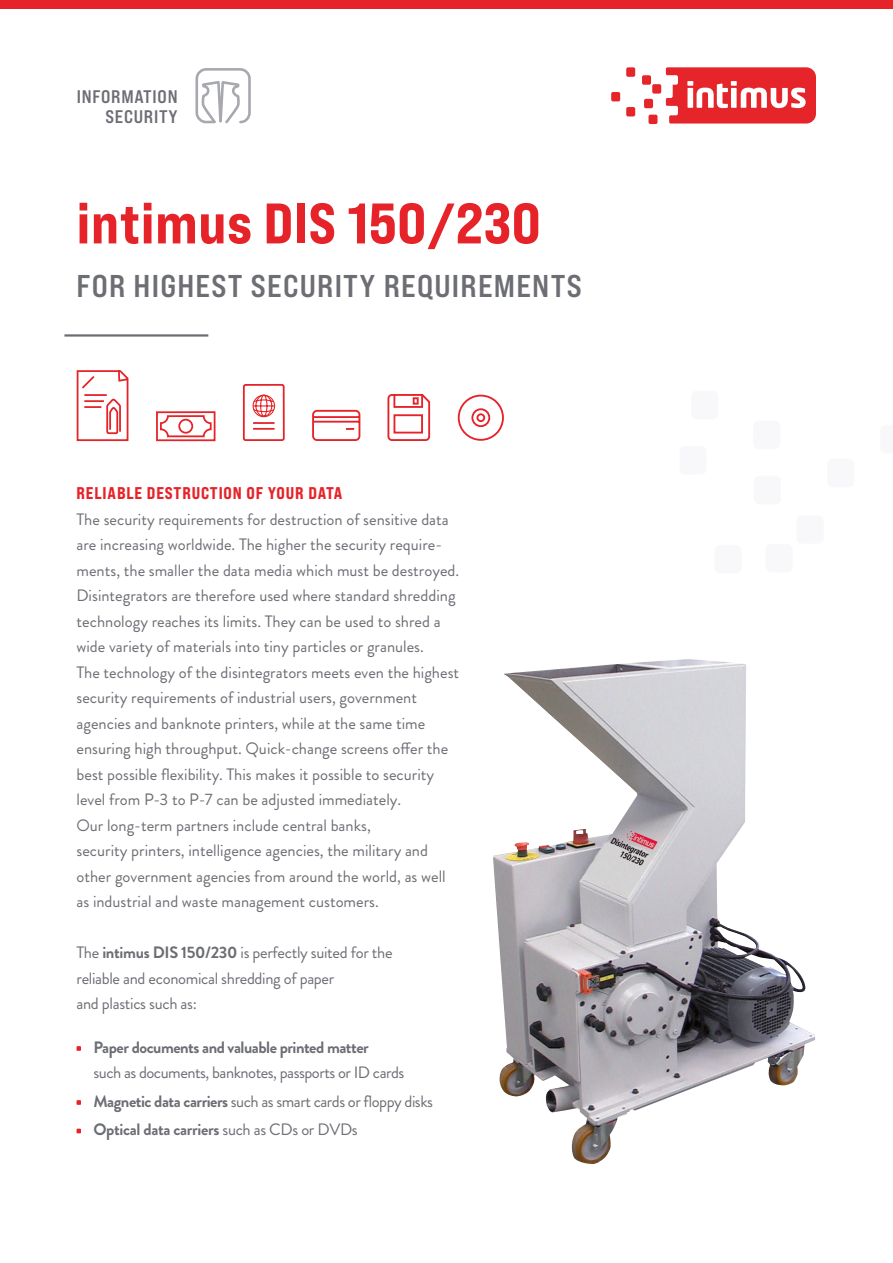
<style>
.page{position:relative;width:893px;height:1263px;background:#fff}
.page>*{position:absolute;margin:0;border:0;box-sizing:border-box;transform-origin:0 0}
.t1{font:57px "Bebas Neue Pro Exp Eb";letter-spacing:.01em;color:#e52329}
.t2{font:31.5px "Bebas Neue Pro Exp Bd";letter-spacing:.04em;color:#6c6e74}
.t3{font:18.15px/20.9px "Bebas Neue Pro Exp Bd";letter-spacing:.04em;color:#6c6e74;text-align:right}
.t4{font:16.95px "Bebas Neue Pro Exp Eb";letter-spacing:.05em;color:#e52329}
.t5{font:16.5px/25.5px "Brandon Grotesque";color:#6c6e74}
.t6{font:16.5px/28.5px "Brandon Grotesque";letter-spacing:-.03em;color:#6c6e74}
.t7{font:16.5px/25.5px "Brandon Grotesque";letter-spacing:-.02em;color:#6c6e74}
.t8{font:700 16.5px "Brandon Grotesque";letter-spacing:-.03em;color:#6c6e74}
.s1{font-weight:700}
</style>
<div class="page">
<img style="left:493px;top:659px;width:322px;height:505px">
<div style="left:626px;top:67px;width:9px;height:10px;background:#e52529;border-radius:2px"></div>
<div style="left:626px;top:107px;width:9px;height:9px;background:#e52529;border-radius:2px"></div>
<div style="left:611px;top:92px;width:9px;height:9px;background:#e52529;border-radius:2px"></div>
<div style="left:644px;top:99px;width:9px;height:9px;background:#e52529;border-radius:2px"></div>
<div style="left:648px;top:115px;width:9px;height:9px;background:#e52529;border-radius:2px"></div>
<div style="left:652px;top:84px;width:9px;height:10px;background:#e52529;border-radius:2px"></div>
<div style="left:642px;top:75px;width:9px;height:10px;background:#e52529;border-radius:2px"></div>
<svg style="left:666px;top:67px;width:150px;height:57px"></svg>
<svg style="left:195px;top:68px;width:56px;height:56px"></svg>
<div style="left:714px;top:545px;width:28px;height:28px;background:#f8f8fa;border-radius:6px"></div>
<div style="left:679px;top:446px;width:28px;height:29px;background:#f8f8fa;border-radius:6px"></div>
<div style="left:691px;top:391px;width:27px;height:28px;background:#f8f8fa;border-radius:6px"></div>
<div style="left:753px;top:420px;width:27px;height:29px;background:#f8f8fa;border-radius:6px"></div>
<div style="left:754px;top:476px;width:27px;height:28px;background:#f8f8fa;border-radius:6px"></div>
<div style="left:765px;top:544px;width:28px;height:28px;background:#f8f8fa;border-radius:6px"></div>
<div style="left:796px;top:515px;width:28px;height:29px;background:#f8f8fa;border-radius:6px"></div>
<div style="left:827px;top:459px;width:27px;height:28px;background:#f8f8fa;border-radius:6px"></div>
<hr style="left:64px;top:334px;width:144px;height:3px;background:#6c6e74">
<svg style="left:457px;top:394px;width:47px;height:47px"></svg>
<svg style="left:312px;top:409px;width:49px;height:32px"></svg>
<svg style="left:387px;top:394px;width:44px;height:47px"></svg>
<div style="left:0;top:0;width:893px;height:8px;background:#e52329"></div>
<svg style="left:76px;top:370px;width:53px;height:72px"></svg>
<div style="left:156px;top:411px;width:59px;height:30px;border:2px solid #e52329"></div>
<svg style="left:160px;top:414px;width:53px;height:24px"></svg>
<div style="left:243px;top:384px;width:42px;height:57px;border:2px solid #e52329;border-radius:2px"></div>
<svg style="left:252px;top:394px;width:24px;height:23px"></svg>
<hr style="left:253px;top:422px;width:22px;height:2px;background:#e52329">
<hr style="left:253px;top:428px;width:22px;height:2px;background:#e52329">
<svg style="left:77px;top:1046px;width:4px;height:5px"></svg>
<svg style="left:77px;top:1100px;width:4px;height:5px"></svg>
<svg style="left:77px;top:1129px;width:4px;height:4px"></svg>
<p class="t3" style="left:77px;top:85px;width:102px">INFORMATION<br>SECURITY</p>
<h1 class="t1" style="left:77px;top:188px;width:466px">intimus DIS 150/230</h1>
<h2 class="t2" style="left:77px;top:267px;width:507px">FOR HIGHEST SECURITY REQUIREMENTS</h2>
<p class="t4" style="left:77px;top:483px;width:267px">RELIABLE DESTRUCTION OF YOUR DATA</p>
<p class="t5" style="left:77px;top:507px;width:384px">The security requirements for destruction of sensitive data are increasing worldwide. The higher the security require&shy;ments, the smaller the data media which must be destroyed.<br>Disintegrators are therefore used where standard shredding technology reaches its limits. They can be used to shred a wide variety of materials into tiny particles or granules.<br>The technology of the disintegrators meets even the highest security requirements of industrial users, government agencies and banknote printers, while at the same time ensuring high throughput. Quick-change screens offer the best possible flexibility. This makes it possible to security level from P-3 to P-7 can be adjusted immediately.<br>Our long-term partners include central banks,<br>security printers, intelligence agencies, the military and other government agencies from around the world, as well as industrial and waste management customers.</p>
<p class="t7" style="left:77px;top:940px;width:317px">The <span class="s1">intimus DIS 150/230</span> is perfectly suited for the reliable and economical shredding of paper<br>and plastics such as:</p>
<p class="t8" style="left:94px;top:1036px;width:277px">Paper documents and valuable printed matter</p>
<p class="t6" style="left:94px;top:1059px;width:341px">such as documents, banknotes, passports or ID cards<br><span class="s1">Magnetic data carriers</span> such as smart cards or floppy disks<br><span class="s1">Optical data carriers</span> such as CDs or DVDs</p>
</div>
